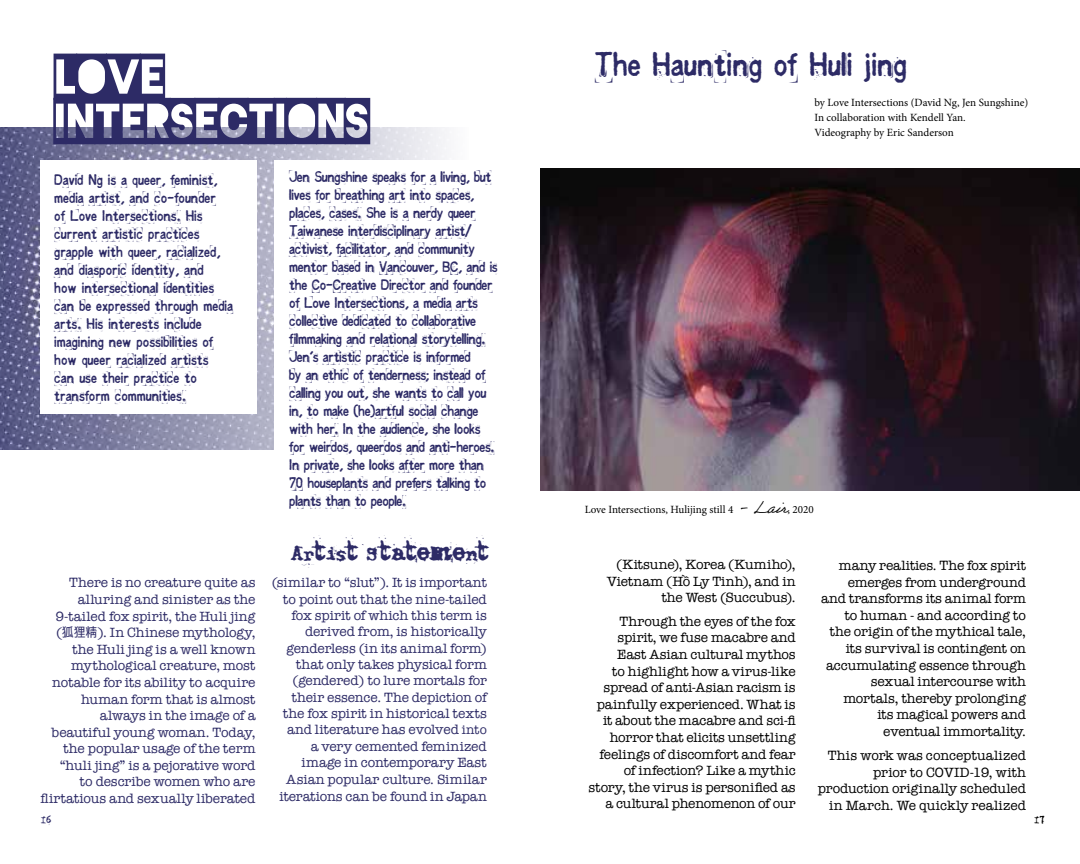
<style>
.page{position:relative;width:1080px;height:864px;background:#fff}
.page>*{position:absolute;margin:0;border:0;box-sizing:border-box;transform-origin:0 0}
.t1{font:55.35px/44.2px "Blackout 2 AM";color:#2d2b66}
.t2{font:33.15px "Kingthings Printingkit";color:#2d2b66}
.t3{font:27.6px "Rochester";letter-spacing:-.02em;color:#2d2b66}
.t4{font:15px/18px "Kingthings Printingkit";letter-spacing:-.02em;color:#2d2b66}
.t5{font:15px/18px "Kingthings Printingkit";color:#2d2b66}
.t6{font:13.95px "Rochester";color:#2d2b66}
.t7{font:13.95px "Rochester";color:#000}
.t8{font:13.8px/16.6px "American Typewriter";letter-spacing:-.005em;color:#000;text-align:right}
.t9{font:13.8px/16.6px "American Typewriter";letter-spacing:-.005em;color:#2d2b66;text-align:right}
.t10{font:11.1px/15px "Minion Pro";color:#000}
.s1{font-family:"Apple SD Gothic Neo"}
.s2{font-size:13.2px}
.s3{font-family:"Adobe Handwriting Ernie";font-size:16.65px}
</style>
<div class="page">
<img style="left:0;top:127px;width:447px;height:323px">
<img style="left:540px;top:168px;width:540px;height:323px">
<div style="left:40px;top:160px;width:217px;height:254px;background:#fff"></div>
<div style="left:274px;top:160px;width:217px;height:417px;background:#fff"></div>
<h1 class="t1" style="left:54px;top:59px;width:317px">LOVE<br>INTERSECTIONS</h1>
<h2 class="t2" style="left:594px;top:46px;width:315px">The Haunting of Huli jing</h2>
<p class="t10" style="left:814px;top:95px;width:215px">by Love Intersections (David Ng, Jen Sungshine)<br>In collaboration with Kendell Yan.<br>Videography by Eric Sanderson</p>
<p class="t5" style="left:54px;top:171px;width:180px">David Ng is a queer, feminist, media artist, and co-founder<br>of Love Intersections. His current artistic practices grapple with queer, racialized, and diasporic identity, and<br>how intersectional identities can be expressed through media arts. His interests include imagining new possibilities of how queer racialized artists<br>can use their practice to transform communities.</p>
<p class="t4" style="left:289px;top:168px;width:210px">Jen Sungshine speaks for a living, but lives for breathing art into spaces, places, cases. She is a nerdy queer Taiwanese interdisciplinary artist/ activist, facilitator, and community mentor based in Vancouver, BC, and is the Co-Creative Director and founder of Love Intersections, a media arts collective dedicated to collaborative filmmaking and relational storytelling.<br>Jen’s artistic practice is informed<br>by an ethic of tenderness; instead of calling you out, she wants to call you in, to make (he)artful social change with her. In the audience, she looks for weirdos, queerdos and anti-heroes.<br>In private, she looks after more than 70 houseplants and prefers talking to plants than to people.</p>
<h3 class="t3" style="left:291px;top:533px;width:200px">ARTIST STATEMENT</h3>
<p class="t9" style="left:41px;top:574px;width:216px">There is no creature quite as alluring and sinister as the<br>9-tailed fox spirit, the Huli jing<br>(<span class="s1">狐狸精</span>). In Chinese mythology, the Huli jing is a well known mythological creature, most notable for its ability to acquire human form that is almost always in the image of a beautiful young woman. Today, the popular usage of the term “huli jing” is a pejorative word<br>to describe women who are flirtatious and sexually liberated</p>
<p class="t9" style="left:272px;top:574px;width:216px">(similar to “slut”). It is important to point out that the nine-tailed fox spirit of which this term is derived from, is historically genderless (in its animal form) that only takes physical form (gendered) to lure mortals for their essence. The depiction of the fox spirit in historical texts and literature has evolved <span class="s2">into<br></span>a very cemented feminized image in contemporary East<br>Asian popular culture. Similar iterations can be found in Japan</p>
<p class="t10" style="left:585px;top:502px;width:231px">Love Intersections, Hulijing still 4 <span class="s3">- Lair</span>, 2020</p>
<p class="t8" style="left:607px;top:556px;width:190px">(Kitsune), Korea (Kumiho),<br>Vietnam (Hồ Ly Tinh), and in the West (Succubus).</p>
<p class="t8" style="left:588px;top:612px;width:209px">Through the eyes of the fox spirit, we fuse macabre and<br>East Asian cultural mythos<br>to highlight how a virus-like spread of anti-Asian racism is painfully experienced. What is it about the macabre and sci-fi horror that elicits unsettling feelings of discomfort and fear of infection? Like a mythic story, the virus is personified as a cultural phenomenon of our</p>
<p class="t8" style="left:821px;top:557px;width:206px">many realities. The fox spirit emerges from underground and transforms its animal form to human - and according to the origin of the mythical tale, its survival is contingent on accumulating essence through sexual intercourse with mortals, thereby prolonging<br>its magical powers and eventual immortality.</p>
<p class="t8" style="left:818px;top:747px;width:210px">This work was conceptualized prior to COVID-19, with production originally scheduled in March. We quickly realized</p>
<p class="t6" style="left:41px;top:810px;width:12px">16</p>
<p class="t7" style="left:1034px;top:810px;width:12px">17</p>
</div>
